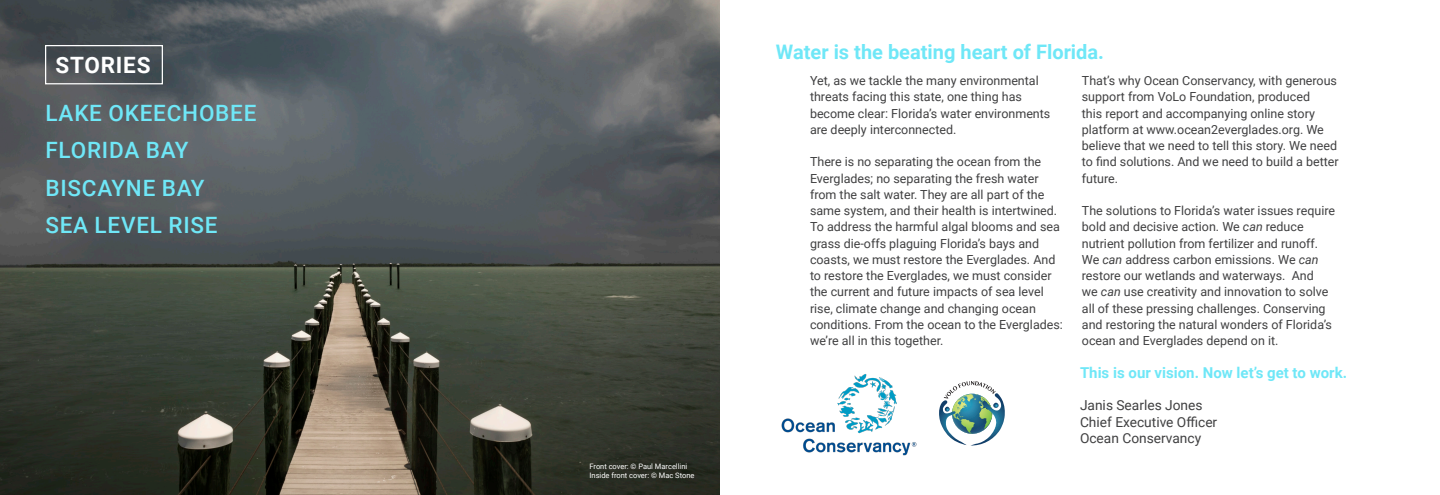
<style>
.page{position:relative;width:1440px;height:495px;background:#fff}
.page>*{position:absolute;margin:0;border:0;box-sizing:border-box;transform-origin:0 0}
.t1{font:500 22.5px "Roboto";letter-spacing:.035em;color:#6fe7f7}
.t2{font:700 22.5px "Roboto";letter-spacing:.035em;color:#fff}
.t3{font:700 20px "Roboto";color:#6fe7f7}
.t4{font:700 15px "Roboto";color:#6fe7f7}
.t5{font:13.75px "Roboto";color:#404041}
.t6{font:12.5px/16.2px "Roboto";color:#404041}
.t7{font:7.5px "Roboto";color:#fff}
.s1{font-style:italic}
</style>
<div class="page">
<img style="left:0;top:0;width:720px;height:495px">
<div style="left:45px;top:45px;width:118px;height:39px;border:1px solid #fff"></div>
<img style="left:781px;top:374px;width:136px;height:82px">
<img style="left:939px;top:381px;width:66px;height:65px">
<p class="t2" style="left:55px;top:49px;width:97px">STORIES</p>
<p class="t1" style="left:45px;top:97px;width:213px">LAKE OKEECHOBEE</p>
<p class="t1" style="left:45px;top:134px;width:145px">FLORIDA BAY</p>
<p class="t1" style="left:45px;top:172px;width:161px">BISCAYNE BAY</p>
<p class="t1" style="left:45px;top:209px;width:174px">SEA LEVEL RISE</p>
<p class="t7" style="left:590px;top:461px;width:99px">Front cover: © Paul Marcellini</p>
<p class="t7" style="left:590px;top:470px;width:107px">Inside front cover: © Mac Stone</p>
<p class="t3" style="left:776px;top:38px;width:330px">Water is the beating heart of Florida.</p>
<p class="t6" style="left:810px;top:72px;width:242px">Yet, as we tackle the many environmental threats facing this state, one thing has become clear: Florida’s water environments are deeply interconnected.</p>
<p class="t6" style="left:810px;top:153px;width:254px">There is no separating the ocean from the Everglades; no separating the fresh water from the salt water. They are all part of the same system, and their health is intertwined.<br>To address the harmful algal blooms and sea grass die-offs plaguing Florida’s bays and coasts, we must restore the Everglades. And to restore the Everglades, we must consider the current and future impacts of sea level rise, climate change and changing ocean conditions. From the ocean to the Everglades: we’re all in this together.</p>
<p class="t6" style="left:1082px;top:72px;width:258px">That’s why Ocean Conservancy, with generous support from VoLo Foundation, produced<br>this report and accompanying online story platform at www.ocean2everglades.org. We believe that we need to tell this story. We need to find solutions. And we need to build a better future.</p>
<p class="t6" style="left:1082px;top:202px;width:255px">The solutions to Florida’s water issues require bold and decisive action. We <span class="s1">can</span> reduce nutrient pollution from fertilizer and runoff.<br>We <span class="s1">can</span> address carbon emissions. We <span class="s1">can </span>restore our wetlands and waterways. And<br>we <span class="s1">can</span> use creativity and innovation to solve all of these pressing challenges. Conserving and restoring the natural wonders of Florida’s ocean and Everglades depend on it.</p>
<p class="t4" style="left:1080px;top:362px;width:269px">This is our vision. Now let’s get to work.</p>
<p class="t5" style="left:1080px;top:396px;width:124px">Janis Searles Jones</p>
<p class="t5" style="left:1080px;top:412px;width:139px">Chief Executive Officer</p>
<p class="t5" style="left:1080px;top:428px;width:123px">Ocean Conservancy</p>
</div>
